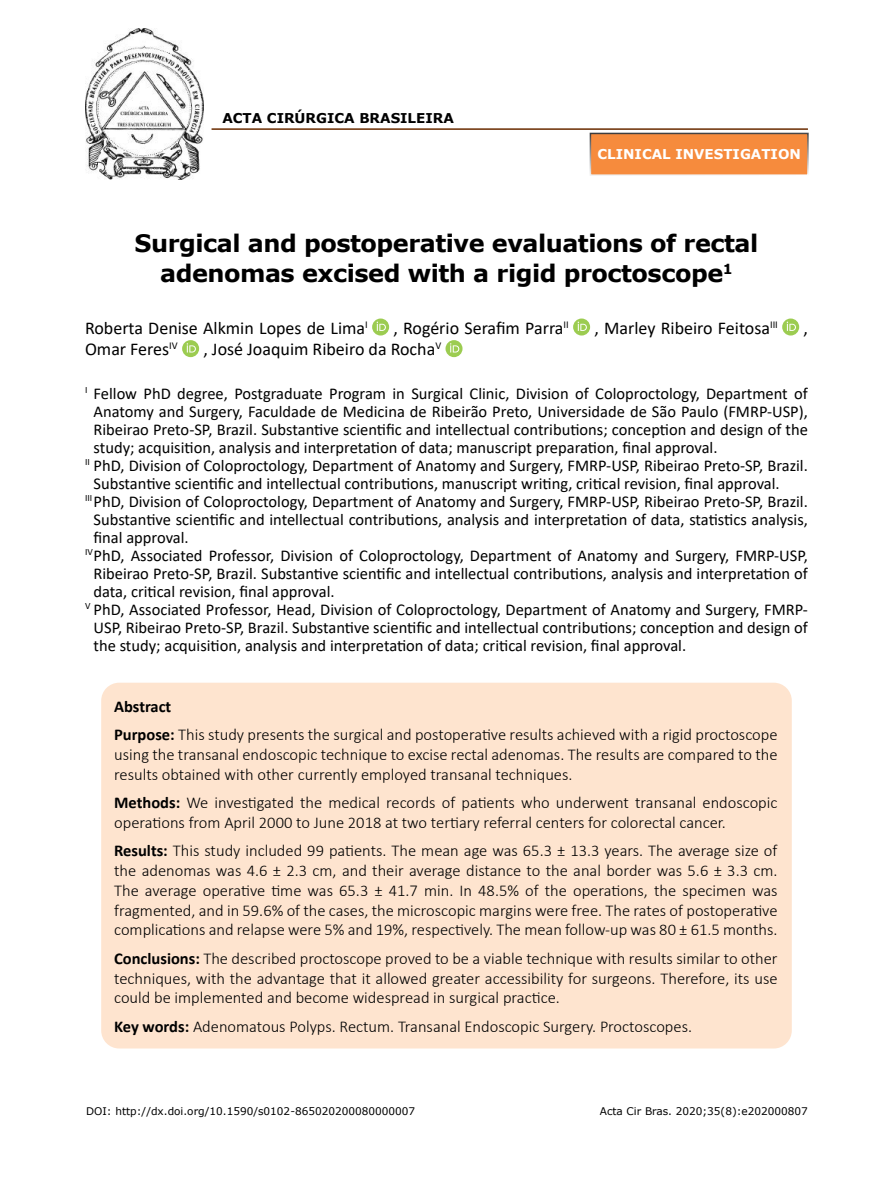
<style>
.page{position:relative;width:893px;height:1191px;background:#fff}
.page>*{position:absolute;margin:0;border:0;box-sizing:border-box;transform-origin:0 0}
.t1{font:700 24px/30px "Verdana";letter-spacing:-.02em;color:#000;text-align:center}
.t2{font:18px "Calibri";color:#000}
.t3{font:16.5px "Calibri";color:#000}
.t4{font:300 16.5px/19.8px "Calibri";color:#000}
.t5{font:700 13.5px "Verdana";color:#000}
.t6{font:700 13.5px "Verdana";color:#fff}
.t7{font:10.5px "Verdana";color:#000}
.s1{font-weight:700}
</style>
<div class="page">
<svg style="left:372px;top:318px;width:17px;height:17px"></svg>
<svg style="left:377px;top:322px;width:9px;height:9px"></svg>
<svg style="left:573px;top:318px;width:17px;height:17px"></svg>
<svg style="left:578px;top:322px;width:9px;height:9px"></svg>
<svg style="left:782px;top:318px;width:17px;height:17px"></svg>
<svg style="left:787px;top:322px;width:9px;height:9px"></svg>
<svg style="left:182px;top:340px;width:17px;height:17px"></svg>
<svg style="left:187px;top:343px;width:9px;height:9px"></svg>
<svg style="left:445px;top:340px;width:17px;height:17px"></svg>
<svg style="left:450px;top:343px;width:9px;height:9px"></svg>
<div style="left:590px;top:133px;width:218px;height:42px;background:#f68b3d"></div>
<div style="left:590px;top:133px;width:219px;height:43px;border:2px solid #fff"></div>
<img style="left:85px;top:29px;width:118px;height:151px">
<div style="left:101px;top:682px;width:691px;height:366px;background:#fee4cf;border-radius:18px"></div>
<hr style="left:212px;top:128px;width:596px;height:2px;background:#6a2c00">
<p class="t5" style="left:222px;top:109px;width:233px">ACTA CIRÚRGICA BRASILEIRA</p>
<p class="t6" style="left:597px;top:145px;width:205px">CLINICAL INVESTIGATION</p>
<h1 class="t1" style="left:135px;top:228px;width:625px">Surgical and postoperative evaluations of rectal adenomas excised with a rigid proctoscope<sup>1</sup></h1>
<p class="t2" style="left:85px;top:315px;width:284px">Roberta Denise Alkmin Lopes de Lima<sup>I</sup></p>
<p class="t2" style="left:393px;top:315px;width:177px">, Rogério Serafim Parra<sup>II</sup></p>
<p class="t2" style="left:594px;top:315px;width:185px">, Marley Ribeiro Feitosa<sup>III</sup></p>
<p class="t2" style="left:803px;top:315px;width:6px">,</p>
<p class="t2" style="left:85px;top:337px;width:94px">Omar Feres<sup>IV</sup></p>
<p class="t2" style="left:203px;top:337px;width:239px">, José Joaquim Ribeiro da Rocha<sup>V</sup></p>
<p class="t3" style="left:85px;top:382px;width:724px"><sup>I</sup> Fellow PhD degree, Postgraduate Program in Surgical Clinic, Division of Coloproctology, Department of</p>
<p class="t3" style="left:94px;top:400px;width:716px">Anatomy and Surgery, Faculdade de Medicina de Ribeirão Preto, Universidade de São Paulo (FMRP-USP),</p>
<p class="t3" style="left:94px;top:418px;width:716px">Ribeirao Preto-SP, Brazil. Substantive scientific and intellectual contributions; conception and design of the</p>
<p class="t3" style="left:94px;top:436px;width:625px">study; acquisition, analysis and interpretation of data; manuscript preparation, final approval.</p>
<p class="t3" style="left:85px;top:454px;width:724px"><sup>II</sup> PhD, Division of Coloproctology, Department of Anatomy and Surgery, FMRP-USP, Ribeirao Preto-SP, Brazil.</p>
<p class="t3" style="left:94px;top:472px;width:688px">Substantive scientific and intellectual contributions, manuscript writing, critical revision, final approval.</p>
<p class="t3" style="left:85px;top:490px;width:724px"><sup>III</sup>PhD, Division of Coloproctology, Department of Anatomy and Surgery, FMRP-USP, Ribeirao Preto-SP, Brazil.</p>
<p class="t3" style="left:94px;top:508px;width:716px">Substantive scientific and intellectual contributions, analysis and interpretation of data, statistics analysis,</p>
<p class="t3" style="left:94px;top:526px;width:97px">final approval.</p>
<p class="t3" style="left:85px;top:544px;width:724px"><sup>IV</sup>PhD, Associated Professor, Division of Coloproctology, Department of Anatomy and Surgery, FMRP-USP,</p>
<p class="t3" style="left:94px;top:562px;width:716px">Ribeirao Preto-SP, Brazil. Substantive scientific and intellectual contributions, analysis and interpretation of</p>
<p class="t3" style="left:94px;top:580px;width:243px">data, critical revision, final approval.</p>
<p class="t3" style="left:85px;top:598px;width:724px"><sup>V</sup> PhD, Associated Professor, Head, Division of Coloproctology, Department of Anatomy and Surgery, FMRP-</p>
<p class="t3" style="left:94px;top:616px;width:716px">USP, Ribeirao Preto-SP, Brazil. Substantive scientific and intellectual contributions; conception and design of</p>
<p class="t3" style="left:94px;top:634px;width:594px">the study; acquisition, analysis and interpretation of data; critical revision, final approval.</p>
<p class="t4" style="left:114px;top:692px;width:665px;line-height:28.3px"><span class="s1">Abstract<br>Purpose:</span> This study presents the surgical and postoperative results achieved with a rigid proctoscope</p>
<p class="t4" style="left:114px;top:744px;width:665px">using the transanal endoscopic technique to excise rectal adenomas. The results are compared to the results obtained with other currently employed transanal techniques.</p>
<p class="t4" style="left:114px;top:792px;width:665px"><span class="s1">Methods:</span> We investigated the medical records of patients who underwent transanal endoscopic operations from April 2000 to June 2018 at two tertiary referral centers for colorectal cancer.</p>
<p class="t4" style="left:114px;top:840px;width:665px;text-align:justify"><span class="s1">Results:</span> This study included 99 patients. The mean age was 65.3 ± 13.3 years. The average size of the adenomas was 4.6 ± 2.3 cm, and their average distance to the anal border was 5.6 ± 3.3 cm.<br>The average operative time was 65.3 ± 41.7 min. In 48.5% of the operations, the specimen was fragmented, and in 59.6% of the cases, the microscopic margins were free. The rates of postoperative complications and relapse were 5% and 19%, respectively. The mean follow-up was 80 ± 61.5 months.</p>
<p class="t4" style="left:114px;top:948px;width:665px;text-align:justify"><span class="s1">Conclusions:</span> The described proctoscope proved to be a viable technique with results similar to other techniques, with the advantage that it allowed greater accessibility for surgeons. Therefore, its use could be implemented and become widespread in surgical practice.</p>
<p class="t4" style="left:114px;top:1016px;width:579px"><span class="s1">Key words:</span> Adenomatous Polyps. Rectum. Transanal Endoscopic Surgery. Proctoscopes.</p>
<p class="t7" style="left:86px;top:1103px;width:331px">DOI: http://dx.doi.org/10.1590/s0102-865020200080000007</p>
<p class="t7" style="left:600px;top:1103px;width:210px">Acta Cir Bras. 2020;35(8):e202000807</p>
</div>
